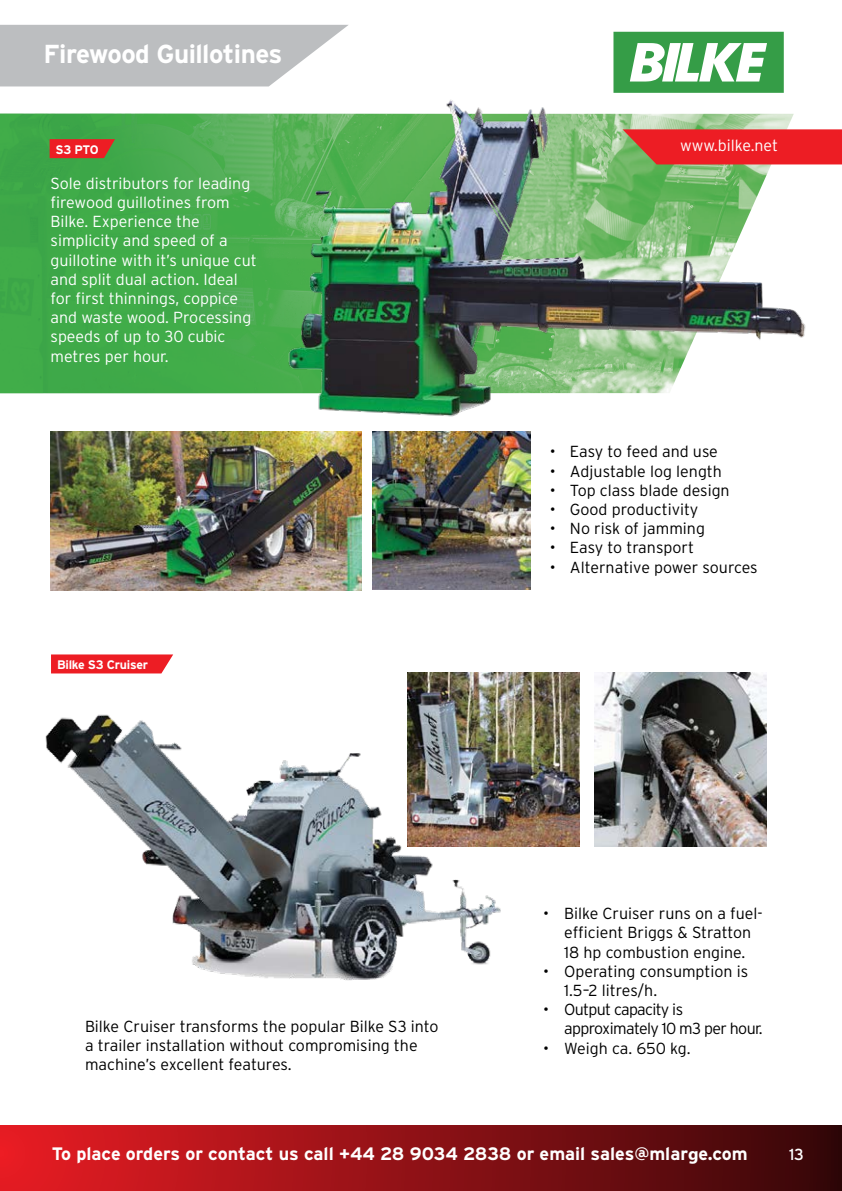
<style>
.page{position:relative;width:842px;height:1191px;background:#fff}
.page>*{position:absolute;margin:0;border:0;box-sizing:border-box;transform-origin:0 0}
.t1{font:700 26px "Interstate";letter-spacing:-.02em;color:#fff}
.t2{font:700 18px "Interstate";color:#fff}
.t3{font:300 16px/19.2px "Interstate";color:#000}
.t4{font:300 16px/19.2px "Interstate";color:#fff}
.t5{font:300 16px/19.2px "Interstate";letter-spacing:-.04em;color:#000}
.t6{font:16px "Interstate";color:#fff}
.t7{font:700 12.4px "Interstate";letter-spacing:-.02em;color:#fff}
.s1{font-family:"Myriad Pro"}
</style>
<div class="page">
<img style="left:594px;top:672px;width:172px;height:174px">
<img style="left:407px;top:672px;width:172px;height:174px">
<svg style="left:0;top:114px;width:284px;height:279px;background:#43ab4c"></svg>
<div style="left:0;top:1125px;width:842px;height:66px;background:linear-gradient(to right,#e81c23,#350608)"></div>
<img style="left:284px;top:100px;width:524px;height:317px">
<svg style="left:0;top:25px;width:348px;height:61px;background:#c3c5c7"></svg>
<svg style="left:50px;top:139px;width:65px;height:19px"></svg>
<svg style="left:51px;top:654px;width:122px;height:19px;background:#ee2c33"></svg>
<svg style="left:613px;top:32px;width:171px;height:61px"></svg>
<svg style="left:622px;top:129px;width:220px;height:35px;background:#e32b2b"></svg>
<img style="left:372px;top:432px;width:158px;height:158px">
<img style="left:51px;top:431px;width:310px;height:160px">
<img style="left:45px;top:681px;width:470px;height:300px">
<p class="t1" style="left:43px;top:40px;width:241px">Firewood Guillotines</p>
<p class="t7" style="left:56px;top:142px;width:45px">S3 PTO</p>
<p class="t4" style="left:51px;top:173px;width:208px">Sole distributors for leading firewood guillotines from<br>Bilke. Experience the simplicity and speed of a guillotine with it’s unique cut and split dual action. Ideal for first thinnings, coppice and waste wood. Processing speeds of up to 30 cubic metres per hour.</p>
<p class="t7" style="left:57px;top:657px;width:93px">Bilke S3 Cruiser</p>
<p class="t3" style="left:85px;top:1016px;width:355px">Bilke Cruiser transforms the popular Bilke S3 into a trailer installation without compromising the machine’s excellent features.</p>
<p class="t4" style="left:680px;top:136px;width:99px">www.bilke.net</p>
<p class="t3" style="left:550px;top:442px;width:169px">• Easy to feed and use</p>
<p class="t3" style="left:550px;top:461px;width:173px">• Adjustable log length</p>
<p class="t3" style="left:550px;top:480px;width:181px">• Top class blade design</p>
<p class="t3" style="left:550px;top:499px;width:150px">• Good productivity</p>
<p class="t3" style="left:550px;top:519px;width:156px">• No risk of jamming</p>
<p class="t3" style="left:550px;top:538px;width:146px">• Easy to transport</p>
<p class="t3" style="left:550px;top:557px;width:209px">• Alternative power sources</p>
<p class="t3" style="left:543px;top:903px;width:221px;text-align:center">• Bilke Cruiser runs on a fuel&shy;efficient Briggs &amp; Stratton<br>18 hp combustion engine.</p>
<p class="t3" style="left:564px;top:961px;width:186px;text-indent:-21px">• Operating consumption is<br>1.5–2 litres/h.</p>
<p class="t5" style="left:564px;top:999px;width:200px;text-indent:-21px">• Output capacity is approximately 10 m3 per hour.</p>
<p class="t3" style="left:543px;top:1038px;width:149px">• Weigh ca. 650 kg.</p>
<p class="t2" style="left:52px;top:1143px;width:697px">To place orders or contact us call +44 28 9034 2838 or email sales@mlar<span class="s1">g</span>e.com</p>
<p class="t6" style="left:789px;top:1145px;width:16px">13</p>
</div>
